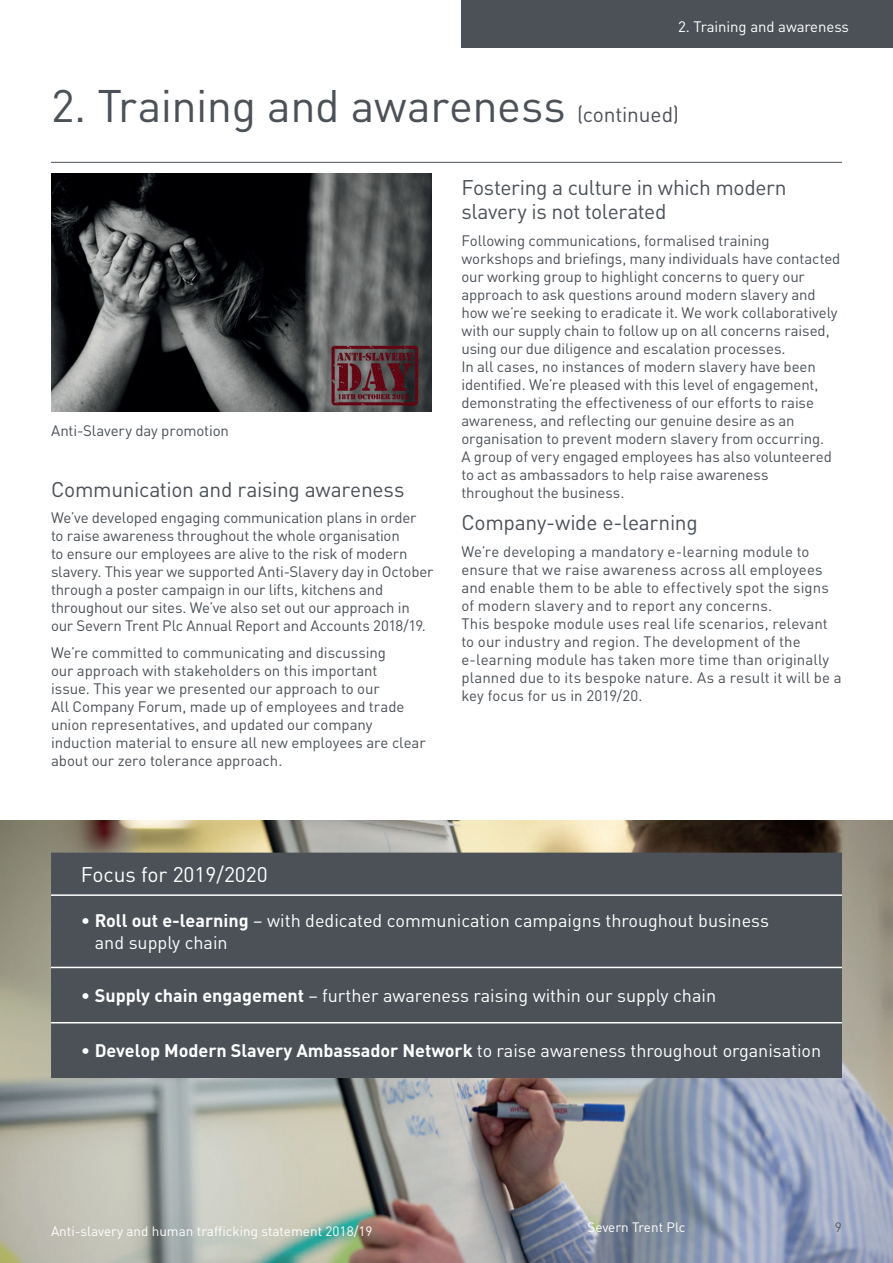
<style>
.page{position:relative;width:893px;height:1263px;background:#fff}
.page>*{position:absolute;margin:0;border:0;box-sizing:border-box;transform-origin:0 0}
.t1{font:45px "DINOT";letter-spacing:-.01em;color:#4b5157}
.t2{font:21px/24px "DINOT";letter-spacing:-.015em;color:#4b5157}
.t3{font:21px "DINOT";color:#fff}
.t4{font:18px/21.6px "DINOT";color:#fff}
.t5{font:15px/18px "DINOT";letter-spacing:-.005em;color:#4b5157}
.t6{font:15px "DINOT";letter-spacing:-.005em;color:#fff}
.t7{font:13.5px "DINOT";color:#fff}
.t8{font:13.5px "DINOT";color:#57585a}
.s1{font-size:21px;color:#4d5056}
.s2{font-weight:700}
</style>
<div class="page">
<img style="left:0;top:821px;width:893px;height:442px">
<img style="left:51px;top:174px;width:381px;height:237px">
<div style="left:51px;top:853px;width:791px;height:225px;background:#4b5157"></div>
<hr style="left:51px;top:894px;width:791px;height:2px;background:#fff">
<hr style="left:51px;top:967px;width:791px;height:1px;background:#fff">
<hr style="left:51px;top:1022px;width:791px;height:1px;background:#fff">
<div style="left:461px;top:0;width:432px;height:47px;background:#4b5157"></div>
<hr style="left:51px;top:162px;width:791px;height:1px;background:#4b5157">
<p class="t6" style="left:678px;top:17px;width:172px">2. Training and awareness</p>
<h1 class="t1" style="left:51px;top:78px;width:629px">2. Training and awareness <span class="s1">(continued)</span></h1>
<p class="t5" style="left:51px;top:421px;width:179px">Anti-Slavery day promotion</p>
<h2 class="t2" style="left:51px;top:477px;width:355px">Communication and raising awareness</h2>
<p class="t5" style="left:51px;top:508px;width:384px">We’ve developed engaging communication plans in order<br>to raise awareness throughout the whole organisation<br>to ensure our employees are alive to the risk of modern slavery. This year we supported Anti-Slavery day in October through a poster campaign in our lifts, kitchens and throughout our sites. We’ve also set out our approach in our Severn Trent Plc Annual Report and Accounts 2018/19.</p>
<p class="t5" style="left:51px;top:643px;width:376px">We’re committed to communicating and discussing<br>our approach with stakeholders on this important<br>issue. This year we presented our approach to our<br>All Company Forum, made up of employees and trade union representatives, and updated our company induction material to ensure all new employees are clear about our zero tolerance approach.</p>
<h2 class="t2" style="left:461px;top:175px;width:327px">Fostering a culture in which modern slavery is not tolerated</h2>
<p class="t5" style="left:461px;top:231px;width:381px">Following communications, formalised training workshops and briefings, many individuals have contacted our working group to highlight concerns to query our approach to ask questions around modern slavery and how we’re seeking to eradicate it. We work collaboratively with our supply chain to follow up on all concerns raised, using our due diligence and escalation processes.<br>In all cases, no instances of modern slavery have been identified. We’re pleased with this level of engagement, demonstrating the effectiveness of our efforts to raise awareness, and reflecting our genuine desire as an organisation to prevent modern slavery from occurring.<br>A group of very engaged employees has also volunteered to act as ambassadors to help raise awareness throughout the business.</p>
<h2 class="t2" style="left:461px;top:510px;width:238px">Company-wide e-learning</h2>
<p class="t5" style="left:461px;top:542px;width:382px">We’re developing a mandatory e-learning module to ensure that we raise awareness across all employees and enable them to be able to effectively spot the signs of modern slavery and to report any concerns.<br>This bespoke module uses real life scenarios, relevant to our industry and region. The development of the e-learning module has taken more time than originally planned due to its bespoke nature. As a result it will be a key focus for us in 2019/20.</p>
<h2 class="t3" style="left:81px;top:861px;width:189px">Focus for 2019/2020</h2>
<p class="t4" style="left:95px;top:910px;width:676px;text-indent:-14px">• <span class="s2">Roll out e-learning</span> – with dedicated communication campaigns throughout business and supply chain</p>
<p class="t4" style="left:81px;top:984px;width:637px">• <span class="s2">Supply chain engagement</span> – further awareness raising within our supply chain</p>
<p class="t4" style="left:81px;top:1040px;width:742px">• <span class="s2">Develop Modern Slavery Ambassador Network</span> to raise awareness throughout organisation</p>
<p class="t7" style="left:51px;top:1223px;width:323px">Anti-slavery and human trafficking statement 2018/19</p>
<p class="t7" style="left:587px;top:1218px;width:100px">Severn Trent Plc</p>
<p class="t8" style="left:835px;top:1218px;width:9px">9</p>
</div>
